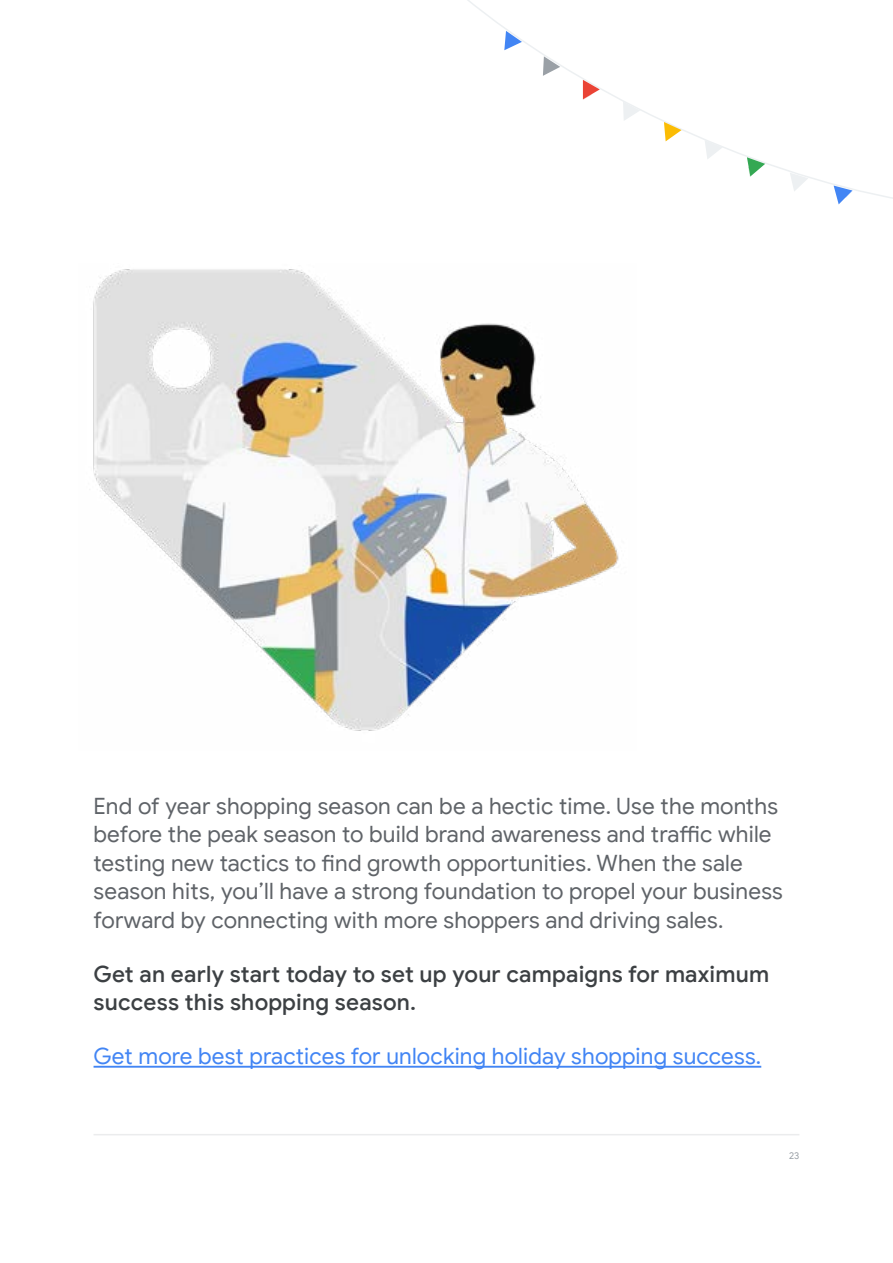
<style>
.page{position:relative;width:893px;height:1263px;background:#fff}
.page>*{position:absolute;margin:0;border:0;box-sizing:border-box;transform-origin:0 0}
.t1{font:22.5px/28.5px "Google Sans";letter-spacing:.01em;color:#5f6368}
.t2{font:500 22.5px/28.5px "Google Sans";letter-spacing:.01em;color:#3c4043}
.t3{font:22.5px "Google Sans";letter-spacing:.005em;color:#4285f4}
.t4{font:9.6px "Google Sans";color:#9aa0a6}
</style>
<div class="page">
<img style="left:93px;top:269px;width:526px;height:462px">
<hr style="left:94px;top:1066px;width:667px;height:2px;background:#4285f4">
<svg style="left:467px;top:0;width:426px;height:199px"></svg>
<svg style="left:504px;top:31px;width:18px;height:19px"></svg>
<svg style="left:543px;top:56px;width:17px;height:20px"></svg>
<svg style="left:583px;top:80px;width:17px;height:19px"></svg>
<svg style="left:623px;top:101px;width:17px;height:20px"></svg>
<svg style="left:834px;top:186px;width:18px;height:18px"></svg>
<svg style="left:790px;top:173px;width:18px;height:19px"></svg>
<svg style="left:747px;top:157px;width:18px;height:19px"></svg>
<svg style="left:705px;top:140px;width:18px;height:20px"></svg>
<svg style="left:664px;top:122px;width:17px;height:19px"></svg>
<hr style="left:94px;top:1134px;width:705px;height:1px;background:#ebeced">
<p class="t1" style="left:94px;top:791px;width:691px">End of year shopping season can be a hectic time. Use the months before the peak season to build brand awareness and traffic while testing new tactics to find growth opportunities. When the sale season hits, you’ll have a strong foundation to propel your business forward by connecting with more shoppers and driving sales.</p>
<p class="t2" style="left:94px;top:959px;width:677px">Get an early start today to set up your campaigns for maximum success this shopping season.</p>
<p class="t3" style="left:94px;top:1042px;width:669px">Get more best practices for unlocking holiday shopping success.</p>
<p class="t4" style="left:789px;top:1149px;width:12px">23</p>
</div>
